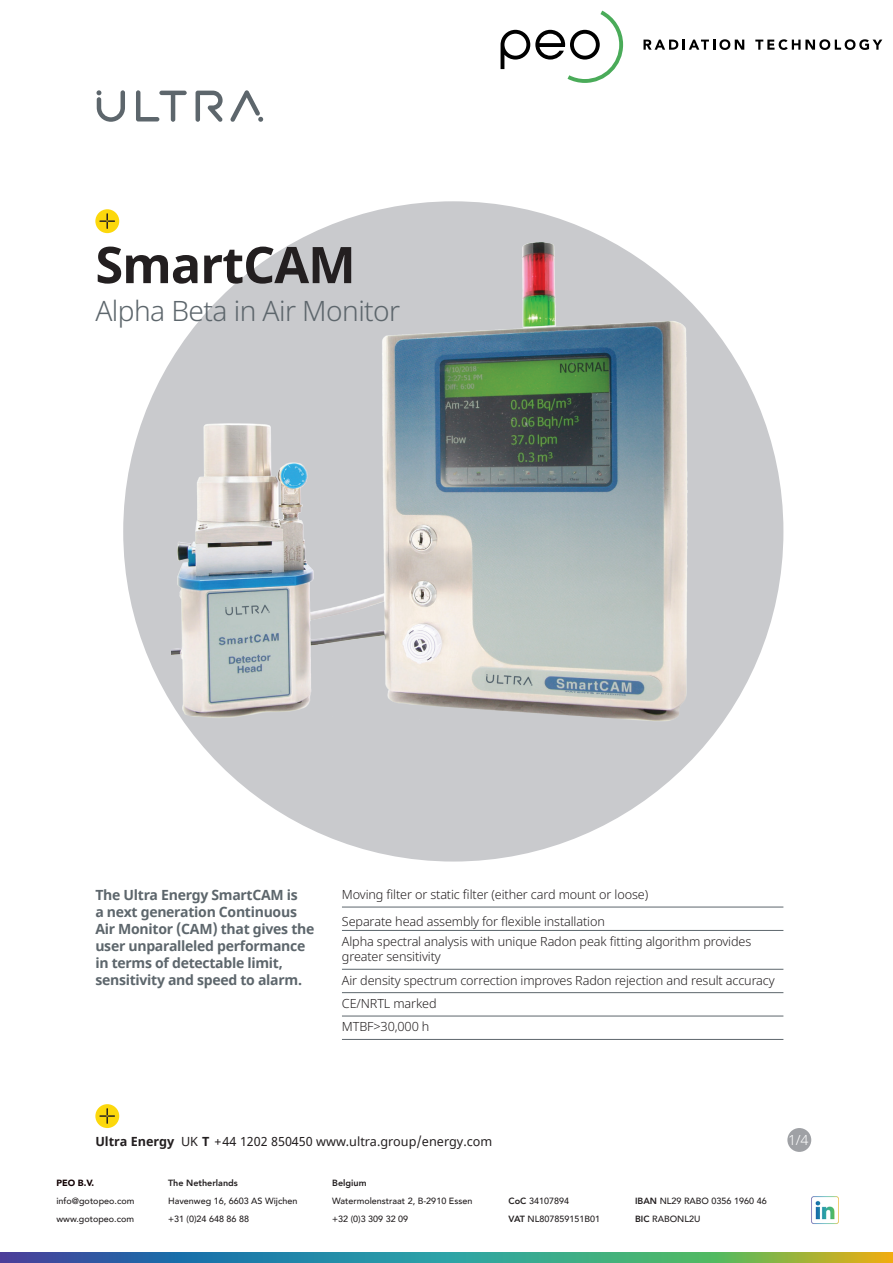
<style>
.page{position:relative;width:893px;height:1263px;background:#fff}
.page>*{position:absolute;margin:0;border:0;box-sizing:border-box;transform-origin:0 0}
.t1{font:700 50.55px "Noto Sans";letter-spacing:-.02em;color:#231f20}
.t2{font:300 28.05px "Noto Sans";letter-spacing:-.02em;color:#5d666c}
.t3{font:700 14.1px/16.8px "Noto Sans";letter-spacing:-.02em;color:#5d666c}
.t4{font:300 14.1px "Noto Sans";color:#fff}
.t5{font:300 12.6px/23.4px "Noto Sans";letter-spacing:-.01em;color:#231f20}
.t6{font:12.6px "Noto Sans";color:#231f20}
.t7{font:500 9px "Avenir";color:#231f20}
.t8{font:800 9px "Avenir";color:#231f20}
.t9{font:900 9px "Avenir";color:#110002}
.s1{font-weight:700}
.s2{font-weight:800}
</style>
<div class="page">
<img style="left:0;top:1252px;width:893px;height:11px">
<img style="left:811px;top:1196px;width:28px;height:28px">
<div style="left:123px;top:201px;width:660px;height:660px;background:#c9cacd;border-radius:50%"></div>
<svg style="left:196px;top:91px;width:27px;height:31px"></svg>
<svg style="left:136px;top:90px;width:51px;height:32px"></svg>
<svg style="left:96px;top:90px;width:29px;height:32px"></svg>
<svg style="left:230px;top:90px;width:33px;height:32px"></svg>
<hr style="left:342px;top:907px;width:441px;height:1px;background:#5d666c">
<hr style="left:342px;top:930px;width:441px;height:1px;background:#5d666c">
<hr style="left:342px;top:969px;width:441px;height:1px;background:#5d666c">
<hr style="left:342px;top:992px;width:441px;height:1px;background:#5d666c">
<hr style="left:342px;top:1016px;width:441px;height:1px;background:#5d666c">
<hr style="left:342px;top:1039px;width:441px;height:1px;background:#5d666c">
<img style="left:171px;top:238px;width:537px;height:495px">
<div style="left:95px;top:209px;width:24px;height:24px;background:#fcd80c;border-radius:50%"></div>
<svg style="left:100px;top:214px;width:14px;height:14px"></svg>
<div style="left:787px;top:1128px;width:24px;height:24px;background:#9fa1a5;border-radius:50%"></div>
<div style="left:95px;top:1104px;width:24px;height:24px;background:#fcd80c;border-radius:50%"></div>
<svg style="left:100px;top:1109px;width:14px;height:14px"></svg>
<svg style="left:643px;top:39px;width:101px;height:11px"></svg>
<svg style="left:755px;top:39px;width:127px;height:11px"></svg>
<svg style="left:501px;top:11px;width:122px;height:72px"></svg>
<p class="t1" style="left:95px;top:229px;width:262px">SmartCAM</p>
<p class="t2" style="left:95px;top:291px;width:306px">Alpha Beta in Air Monitor</p>
<p class="t3" style="left:95px;top:887px;width:220px">The Ultra Energy SmartCAM is<br>a next generation Continuous<br>Air Monitor (CAM) that gives the user unparalleled performance in terms of detectable limit, sensitivity and speed to alarm.</p>
<p class="t5" style="left:342px;top:881px;width:308px;line-height:26.8px">Moving filter or static filter (either card mount or loose)<br>Separate head assembly for flexible installation</p>
<p class="t5" style="left:342px;top:934px;width:411px;line-height:15.5px">Alpha spectral analysis with unique Radon peak fitting algorithm provides greater sensitivity</p>
<p class="t5" style="left:342px;top:968px;width:434px">Air density spectrum correction improves Radon rejection and result accuracy<br>CE/NRTL marked<br>MTBF&gt;30,000 h</p>
<p class="t6" style="left:95px;top:1132px;width:398px"><span class="s1">Ultra Energy</span> UK <span class="s1">T</span> +44 1202 850450 www.ultra.group/energy.com</p>
<p class="t4" style="left:788px;top:1130px;width:22px">1/4</p>
<p class="t9" style="left:56px;top:1175px;width:39px">PEO B.V.</p>
<p class="t7" style="left:56px;top:1193px;width:79px">info@gotopeo.com</p>
<p class="t7" style="left:56px;top:1211px;width:79px">www.gotopeo.com</p>
<p class="t8" style="left:168px;top:1176px;width:71px">The Netherlands</p>
<p class="t7" style="left:168px;top:1193px;width:131px">Havenweg 16, 6603 AS Wijchen</p>
<p class="t7" style="left:168px;top:1211px;width:83px">+31 (0)24 648 86 88</p>
<p class="t8" style="left:332px;top:1176px;width:36px">Belgium</p>
<p class="t7" style="left:332px;top:1193px;width:142px">Watermolenstraat 2, B-2910 Essen</p>
<p class="t7" style="left:332px;top:1211px;width:78px">+32 (0)3 309 32 09</p>
<p class="t7" style="left:509px;top:1193px;width:62px"><span class="s2">CoC</span> 34107894</p>
<p class="t7" style="left:509px;top:1211px;width:93px"><span class="s2">VAT</span> NL807859151B01</p>
<p class="t7" style="left:635px;top:1193px;width:133px"><span class="s2">IBAN</span> NL29 RABO 0356 1960 46</p>
<p class="t7" style="left:635px;top:1211px;width:67px"><span class="s2">BIC</span> RABONL2U</p>
</div>
